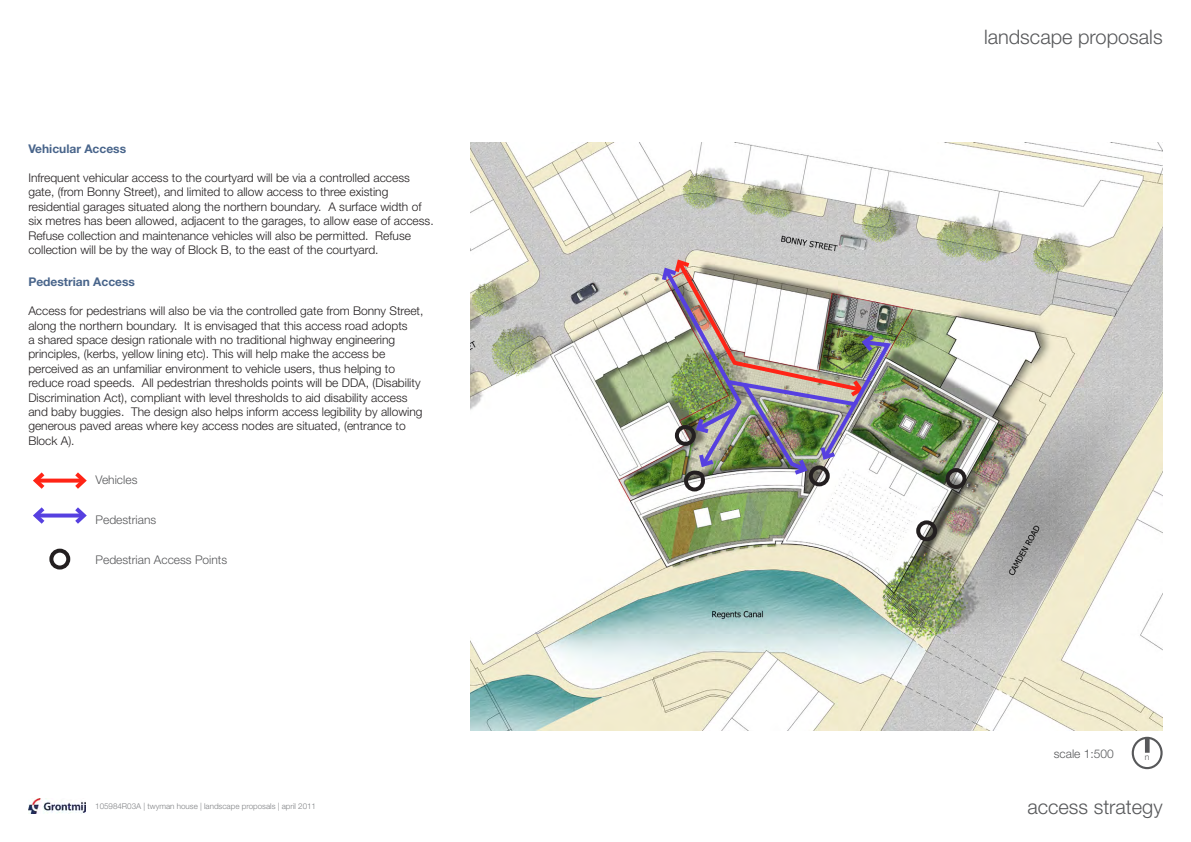
<style>
.page{position:relative;width:1191px;height:842px;background:#fff}
.page>*{position:absolute;margin:0;border:0;box-sizing:border-box;transform-origin:0 0}
.t1{font:300 20px "Helvetica Neue LT";color:#57585a}
.t2{font:300 12px/14.4px "Helvetica Neue LT";color:#231f20}
.t3{font:300 12px "Helvetica Neue LT";color:#57585a}
.t4{font:700 12px "Helvetica Neue LT";color:#49658b}
.wt_standard_body{font:300 8.6px "Helvetica Neue LT";color:#57585a}
.t5{font:300 8px "Helvetica Neue LT";color:#808285}
</style>
<div class="page">
<img style="left:28px;top:798px;width:57px;height:16px">
<img style="left:471px;top:142px;width:691px;height:589px">
<svg style="left:49px;top:479px;width:22px;height:4px"></svg>
<svg style="left:33px;top:472px;width:16px;height:17px"></svg>
<svg style="left:71px;top:472px;width:16px;height:17px"></svg>
<svg style="left:49px;top:513px;width:22px;height:4px"></svg>
<svg style="left:33px;top:507px;width:16px;height:17px"></svg>
<svg style="left:71px;top:507px;width:16px;height:17px"></svg>
<img style="left:659px;top:257px;width:235px;height:221px">
<div style="left:49px;top:549px;width:21px;height:20px;border:4px solid #231f20;border-radius:50%"></div>
<div style="left:684px;top:471px;width:21px;height:20px;border:4px solid #231f20;border-radius:50%"></div>
<div style="left:945px;top:468px;width:21px;height:21px;border:4px solid #231f20;border-radius:50%"></div>
<div style="left:916px;top:520px;width:21px;height:21px;border:4px solid #231f20;border-radius:50%"></div>
<div style="left:675px;top:425px;width:21px;height:21px;border:4px solid #231f20;border-radius:50%"></div>
<div style="left:809px;top:465px;width:20px;height:21px;border:4px solid #231f20;border-radius:50%"></div>
<hr style="left:1145px;top:738px;width:4px;height:15px;background:#57585a">
<div style="left:1131px;top:737px;width:31px;height:32px;border:2px solid #57585a;border-radius:50%"></div>
<p class="t4" style="left:28px;top:141px;width:99px">Vehicular Access</p>
<p class="t2" style="left:28px;top:170px;width:407px">Infrequent vehicular access to the courtyard will be via a controlled access gate, (from Bonny Street), and limited to allow access to three existing residential garages situated along the northern boundary. A surface width of six metres has been allowed, adjacent to the garages, to allow ease of access.<br>Refuse collection and maintenance vehicles will also be permitted. Refuse collection will be by the way of Block B, to the east of the courtyard.</p>
<p class="t4" style="left:28px;top:275px;width:108px">Pedestrian Access</p>
<p class="t2" style="left:28px;top:303px;width:397px">Access for pedestrians will also be via the controlled gate from Bonny Street, along the northern boundary. It is envisaged that this access road adopts<br>a shared space design rationale with no traditional highway engineering principles, (kerbs, yellow lining etc). This will help make the access be perceived as an unfamiliar environment to vehicle users, thus helping to reduce road speeds. All pedestrian thresholds points will be DDA, (Disability Discrimination Act), compliant with level thresholds to aid disability access and baby buggies. The design also helps inform access legibility by allowing generous paved areas where key access nodes are situated, (entrance to Block A).</p>
<p class="t3" style="left:96px;top:472px;width:43px">Vehicles</p>
<p class="t3" style="left:96px;top:512px;width:62px">Pedestrians</p>
<p class="t3" style="left:96px;top:552px;width:133px">Pedestrian Access Points</p>
<p class="t5" style="left:95px;top:801px;width:222px">105984R03A | twyman house | landscape proposals | april 2011</p>
<h1 class="t1" style="left:984px;top:25px;width:180px">landscape proposals</h1>
<p class="t3" style="left:1053px;top:746px;width:62px">scale 1:500</p>
<p class="wt_standard_body" style="left:1144px;top:751px;width:6px">n</p>
<p class="t1" style="left:1027px;top:794px;width:137px">access strategy</p>
</div>
